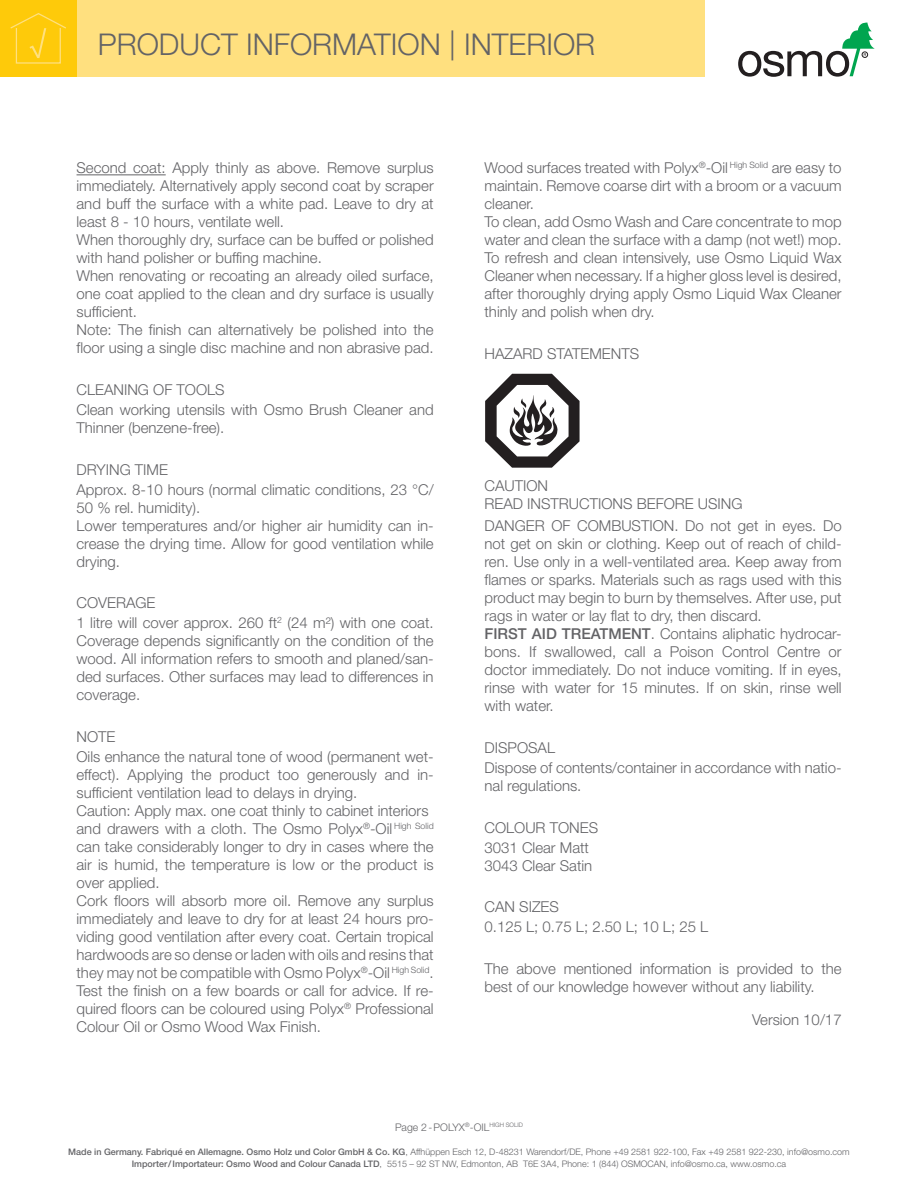
<style>
.page{position:relative;width:918px;height:1188px;background:#fff}
.page>*{position:absolute;margin:0;border:0;box-sizing:border-box;transform-origin:0 0}
.t1{font:300 30px "Helvetica Neue";color:#636366}
.Produkt_Backtext{font:300 15px/18px "Helvetica Neue";color:#636366;text-align:justify}
.PI_Fließtext_Head{font:300 15px "Helvetica Neue";color:#636366}
.t2{font:300 10.5px "Helvetica Neue";color:#636366}
.t3{font:300 9px/12px "Helvetica Neue";color:#636366;text-align:center}
.s1{font-weight:500}
</style>
<div class="page">
<svg style="left:738px;top:23px;width:137px;height:54px"></svg>
<div style="left:77px;top:0;width:628px;height:77px;background:#ffe07f"></div>
<div style="left:0;top:0;width:77px;height:77px;background:#feca0a"></div>
<svg style="left:10px;top:13px;width:56px;height:51px"></svg>
<hr style="left:77px;top:174px;width:89px;height:1px;background:#636366">
<svg style="left:485px;top:374px;width:95px;height:94px"></svg>
<h1 class="t1" style="left:98px;top:26px;width:499px">PRODUCT INFORMATION | INTERIOR</h1>
<p class="Produkt_Backtext" style="left:77px;top:159px;width:359px">Second coat: Apply thinly as above. Remove surplus immediately. Alternatively apply second coat by scraper and buff the surface with a white pad. Leave to dry at least 8 - 10 hours, ventilate well.</p>
<p class="Produkt_Backtext" style="left:77px;top:231px;width:359px">When thoroughly dry, surface can be buffed or polished with hand polisher or buffing machine.</p>
<p class="Produkt_Backtext" style="left:77px;top:267px;width:359px">When renovating or recoating an already oiled surface, one coat applied to the clean and dry surface is usually sufficient.</p>
<p class="Produkt_Backtext" style="left:77px;top:321px;width:359px">Note: The finish can alternatively be polished into the floor using a single disc machine and non abrasive pad.</p>
<p class="PI_Fließtext_Head" style="left:77px;top:380px;width:150px">CLEANING OF TOOLS</p>
<p class="Produkt_Backtext" style="left:77px;top:400px;width:359px">Clean working utensils with Osmo Brush Cleaner and<br>Thinner (benzene-free).</p>
<p class="PI_Fließtext_Head" style="left:77px;top:460px;width:93px">DRYING TIME</p>
<p class="Produkt_Backtext" style="left:77px;top:480px;width:359px">Approx. 8-10 hours (normal climatic conditions, 23 °C/<br>50 % rel. humidity).</p>
<p class="Produkt_Backtext" style="left:77px;top:516px;width:359px">Lower temperatures and/or higher air humidity can in&shy;crease the drying time. Allow for good ventilation while drying.</p>
<p class="PI_Fließtext_Head" style="left:77px;top:594px;width:80px">COVERAGE</p>
<p class="Produkt_Backtext" style="left:77px;top:614px;width:359px">1 litre will cover approx. 260 ft<sup>2</sup> (24 m²) with one coat.<br>Coverage depends significantly on the condition of the wood. All information refers to smooth and planed/san&shy;ded surfaces. Other surfaces may lead to differences in coverage.</p>
<p class="PI_Fließtext_Head" style="left:77px;top:727px;width:40px">NOTE</p>
<p class="Produkt_Backtext" style="left:77px;top:747px;width:359px">Oils enhance the natural tone of wood (permanent wet&shy;effect). Applying the product too generously and in&shy;sufficient ventilation lead to delays in drying.</p>
<p class="Produkt_Backtext" style="left:77px;top:801px;width:354px">Caution: Apply max. one coat thinly to cabinet interiors</p>
<p class="Produkt_Backtext" style="left:77px;top:819px;width:359px">and drawers with a cloth. The Osmo Polyx<sup>®</sup>-Oil <sup>High</sup> <sup>Solid </sup>can take considerably longer to dry in cases where the air is humid, the temperature is low or the product is over applied.</p>
<p class="Produkt_Backtext" style="left:77px;top:891px;width:359px">Cork floors will absorb more oil. Remove any surplus immediately and leave to dry for at least 24 hours pro&shy;viding good ventilation after every coat. Certain tropical hardwoods are so dense or laden with oils and resins that they may not be compatible with Osmo Polyx<sup>®</sup>-Oil <sup>High</sup> <sup>Solid</sup>.<br>Test the finish on a few boards or call for advice. If re&shy;quired floors can be coloured using Polyx<sup>®</sup> Professional Colour Oil or Osmo Wood Wax Finish.</p>
<p class="Produkt_Backtext" style="left:485px;top:159px;width:359px">Wood surfaces treated with Polyx<sup>®</sup>-Oil <sup>High</sup> <sup>Solid</sup> are easy to maintain. Remove coarse dirt with a broom or a vacuum cleaner.</p>
<p class="Produkt_Backtext" style="left:485px;top:213px;width:359px">To clean, add Osmo Wash and Care concentrate to mop water and clean the surface with a damp (not wet!) mop.</p>
<p class="Produkt_Backtext" style="left:485px;top:249px;width:359px">To refresh and clean intensively, use Osmo Liquid Wax Cleaner when necessary. If a higher gloss level is desired, after thoroughly drying apply Osmo Liquid Wax Cleaner thinly and polish when dry.</p>
<p class="PI_Fließtext_Head" style="left:485px;top:344px;width:156px">HAZARD STATEMENTS</p>
<p class="Produkt_Backtext" style="left:485px;top:476px;width:65px">CAUTION</p>
<p class="Produkt_Backtext" style="left:485px;top:494px;width:260px">READ INSTRUCTIONS BEFORE USING</p>
<p class="Produkt_Backtext" style="left:485px;top:516px;width:359px">DANGER OF COMBUSTION. Do not get in eyes. Do not get on skin or clothing. Keep out of reach of child&shy;ren. Use only in a well-ventilated area. Keep away from flames or sparks. Materials such as rags used with this product may begin to burn by themselves. After use, put rags in water or lay flat to dry, then discard.</p>
<p class="Produkt_Backtext" style="left:485px;top:624px;width:359px"><span class="s1">FIRST AID TREATMENT</span>. Contains aliphatic hydrocar&shy;bons. If swallowed, call a Poison Control Centre or doctor immediately. Do not induce vomiting. If in eyes, rinse with water for 15 minutes. If on skin, rinse well with water.</p>
<p class="PI_Fließtext_Head" style="left:485px;top:738px;width:72px">DISPOSAL</p>
<p class="Produkt_Backtext" style="left:485px;top:758px;width:359px">Dispose of contents/container in accordance with natio&shy;nal regulations.</p>
<p class="PI_Fließtext_Head" style="left:485px;top:818px;width:115px">COLOUR TONES</p>
<p class="Produkt_Backtext" style="left:485px;top:838px;width:106px">3031 Clear Matt</p>
<p class="Produkt_Backtext" style="left:485px;top:856px;width:109px">3043 Clear Satin</p>
<p class="PI_Fließtext_Head" style="left:485px;top:898px;width:76px">CAN SIZES</p>
<p class="PI_Fließtext_Head" style="left:485px;top:918px;width:225px">0.125 L; 0.75 L; 2.50 L; 10 L; 25 L</p>
<p class="Produkt_Backtext" style="left:485px;top:959px;width:359px">The above mentioned information is provided to the best of our knowledge however without any liability.</p>
<p class="Produkt_Backtext" style="left:752px;top:1010px;width:91px">Version 10/17</p>
<p class="t2" style="left:395px;top:1121px;width:129px">Page 2-POLYX<sup>®</sup>-OIL<sup>HIGH</sup> <sup>SOLID</sup></p>
<p class="t3" style="left:68px;top:1146px;width:783px"><span class="s1">Made in Germany. Fabriqué en Allemagne. Osmo Holz und Color GmbH &amp; Co. KG</span>, Affhüppen Esch 12, D-48231 Warendorf/DE, Phone +49 2581 922-100, Fax +49 2581 922-230, info@osmo.com<br><span class="s1">Importer/Importateur: Osmo Wood and Colour Canada LTD</span>, 5515 – 92 ST NW, Edmonton, AB T6E 3A4, Phone: 1 (844) OSMOCAN, info@osmo.ca, www.osmo.ca</p>
</div>
